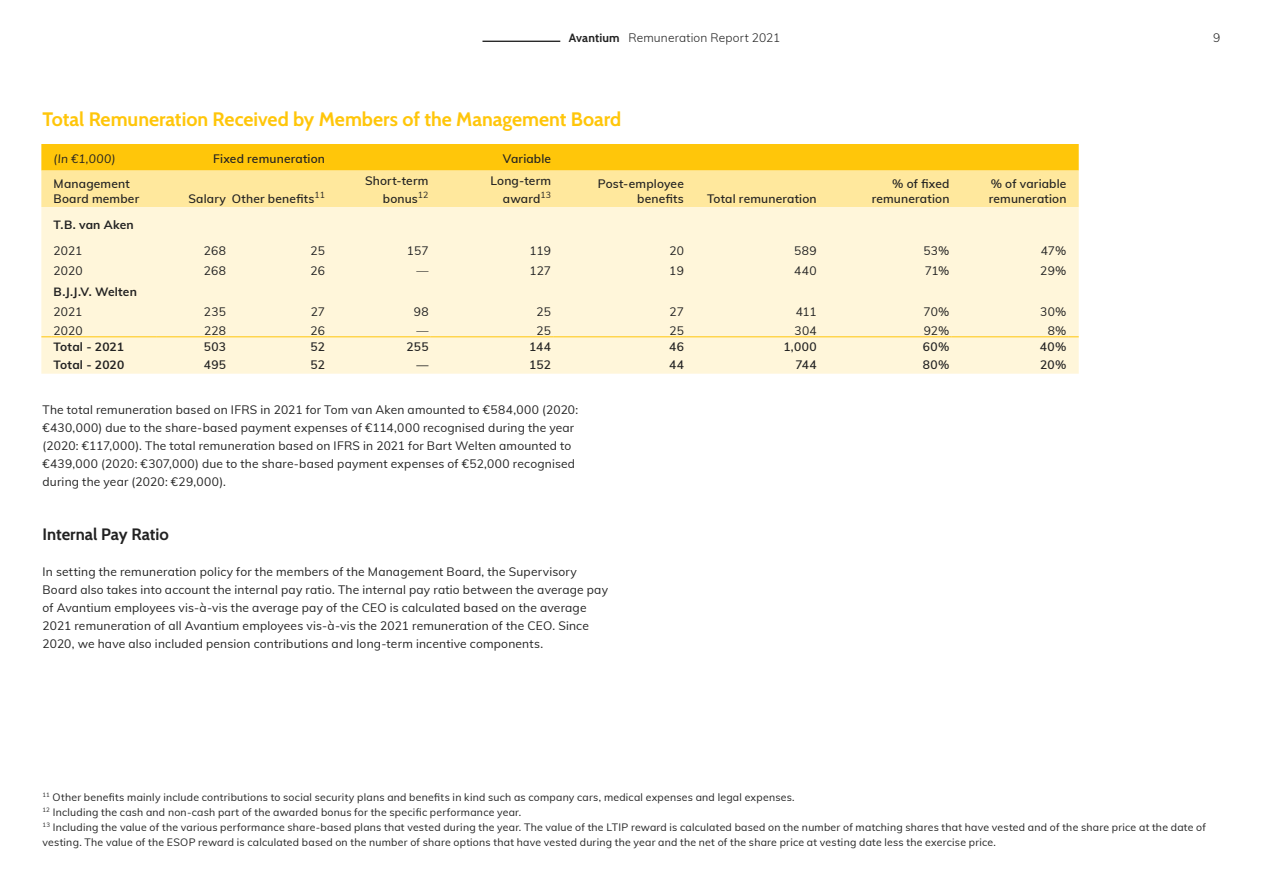
<style>
.page{position:relative;width:1263px;height:893px;background:#fff}
.page>*{position:absolute;margin:0;border:0;box-sizing:border-box;transform-origin:0 0}
.t1{font:700 19.5px "Cabin";color:#ffc60a}
.t2{font:700 16.5px "Cabin";color:#222}
.t3{font:12px/18px "Muli";letter-spacing:.015em;color:#222}
.t4{font:600 12px/14.4px "Muli";letter-spacing:.015em;color:#222;text-align:right}
.t5{font:700 12px "Muli";letter-spacing:.015em;color:#222}
.t6{font:300 12px "Muli";letter-spacing:.015em;color:#222}
.t7{font:italic 12px "Muli";color:#222}
.t8{font:10.5px/15px "Muli";letter-spacing:.02em;color:#222}
.s1{font-family:"Cabin";font-weight:700}
</style>
<div class="page">
<svg style="left:41px;top:144px;width:1038px;height:63px;background:#ffd95f"></svg>
<div style="left:41px;top:207px;width:1038px;height:167px;background:#fff6da"></div>
<hr style="left:51px;top:336px;width:105px;height:1px;background:#ffc60a">
<hr style="left:156px;top:336px;width:72px;height:1px;background:#ffc60a">
<hr style="left:228px;top:336px;width:99px;height:1px;background:#ffc60a">
<hr style="left:327px;top:336px;width:104px;height:1px;background:#ffc60a">
<hr style="left:431px;top:336px;width:122px;height:1px;background:#ffc60a">
<hr style="left:553px;top:336px;width:133px;height:1px;background:#ffc60a">
<hr style="left:686px;top:336px;width:133px;height:1px;background:#ffc60a">
<hr style="left:819px;top:336px;width:132px;height:1px;background:#ffc60a">
<hr style="left:951px;top:336px;width:117px;height:1px;background:#ffc60a">
<hr style="left:482px;top:41px;width:78px;height:1px;background:#222">
<p class="t6" style="left:569px;top:33px;width:213px"><span class="s1">Avantium</span> Remuneration Report 2021</p>
<p class="t6" style="left:1213px;top:33px;width:9px">9</p>
<h1 class="t1" style="left:43px;top:111px;width:580px">Total Remuneration Received by Members of the Management Board</h1>
<p class="t7" style="left:54px;top:155px;width:63px">(In €1,000)</p>
<p class="t4" style="left:213px;top:153px;width:113px">Fixed remuneration</p>
<p class="t4" style="left:503px;top:153px;width:50px">Variable</p>
<p class="t4" style="left:54px;top:178px;width:87px;text-align:left">Management<br>Board member</p>
<p class="t4" style="left:188px;top:192px;width:138px">Salary Other benefits<sup>11</sup></p>
<p class="t4" style="left:365px;top:173px;width:65px;line-height:18px">Short-term bonus<sup>12</sup></p>
<p class="t4" style="left:490px;top:173px;width:62px;line-height:18px">Long-term award<sup>13</sup></p>
<p class="t4" style="left:598px;top:178px;width:88px">Post-employee benefits</p>
<p class="t4" style="left:707px;top:192px;width:111px">Total remuneration</p>
<p class="t4" style="left:872px;top:176px;width:79px">% of fixed remuneration</p>
<p class="t4" style="left:989px;top:178px;width:79px;text-align:left">% of variable remuneration</p>
<p class="t5" style="left:54px;top:220px;width:82px">T.B. van Aken</p>
<p class="t3" style="left:54px;top:242px;width:30px">2021</p>
<p class="t3" style="left:204px;top:241px;width:24px">268</p>
<p class="t3" style="left:310px;top:241px;width:16px">25</p>
<p class="t3" style="left:407px;top:241px;width:23px">157</p>
<p class="t3" style="left:529px;top:241px;width:23px">119</p>
<p class="t3" style="left:669px;top:242px;width:16px">20</p>
<p class="t3" style="left:794px;top:241px;width:24px">589</p>
<p class="t3" style="left:923px;top:241px;width:27px">53%</p>
<p class="t3" style="left:1041px;top:241px;width:27px">47%</p>
<p class="t3" style="left:54px;top:263px;width:30px">2020</p>
<p class="t3" style="left:204px;top:261px;width:24px">268</p>
<p class="t3" style="left:311px;top:261px;width:16px">26</p>
<p class="t3" style="left:416px;top:263px;width:14px">—</p>
<p class="t3" style="left:529px;top:261px;width:23px">127</p>
<p class="t3" style="left:669px;top:261px;width:16px">19</p>
<p class="t3" style="left:794px;top:261px;width:24px">440</p>
<p class="t3" style="left:925px;top:261px;width:26px">71%</p>
<p class="t3" style="left:1040px;top:261px;width:28px">29%</p>
<p class="t5" style="left:54px;top:287px;width:85px">B.J.J.V. Welten</p>
<p class="t3" style="left:54px;top:304px;width:30px">2021</p>
<p class="t3" style="left:204px;top:302px;width:24px">235</p>
<p class="t3" style="left:311px;top:302px;width:16px">27</p>
<p class="t3" style="left:414px;top:302px;width:16px">98</p>
<p class="t3" style="left:537px;top:302px;width:16px">25</p>
<p class="t3" style="left:670px;top:302px;width:16px">27</p>
<p class="t3" style="left:796px;top:302px;width:23px">411</p>
<p class="t3" style="left:923px;top:302px;width:27px">70%</p>
<p class="t3" style="left:1040px;top:302px;width:28px">30%</p>
<p class="t3" style="left:54px;top:323px;width:30px">2020</p>
<p class="t3" style="left:204px;top:321px;width:23px">228</p>
<p class="t3" style="left:311px;top:321px;width:16px">26</p>
<p class="t3" style="left:416px;top:323px;width:14px">—</p>
<p class="t3" style="left:537px;top:321px;width:16px">25</p>
<p class="t3" style="left:669px;top:321px;width:16px">25</p>
<p class="t3" style="left:794px;top:321px;width:24px">304</p>
<p class="t3" style="left:924px;top:321px;width:27px">92%</p>
<p class="t3" style="left:1048px;top:321px;width:20px">8%</p>
<p class="t5" style="left:54px;top:342px;width:72px">Total - 2021</p>
<p class="t4" style="left:204px;top:341px;width:24px">503</p>
<p class="t4" style="left:310px;top:341px;width:16px">52</p>
<p class="t4" style="left:407px;top:341px;width:23px">255</p>
<p class="t4" style="left:529px;top:341px;width:24px">144</p>
<p class="t4" style="left:669px;top:341px;width:16px">46</p>
<p class="t4" style="left:783px;top:341px;width:35px">1,000</p>
<p class="t4" style="left:923px;top:341px;width:28px">60%</p>
<p class="t4" style="left:1040px;top:341px;width:28px">40%</p>
<p class="t5" style="left:54px;top:361px;width:72px">Total - 2020</p>
<p class="t4" style="left:204px;top:359px;width:24px">495</p>
<p class="t4" style="left:310px;top:359px;width:16px">52</p>
<p class="t4" style="left:416px;top:359px;width:14px">—</p>
<p class="t4" style="left:529px;top:359px;width:23px">152</p>
<p class="t4" style="left:669px;top:359px;width:16px">44</p>
<p class="t4" style="left:795px;top:359px;width:23px">744</p>
<p class="t4" style="left:923px;top:359px;width:28px">80%</p>
<p class="t4" style="left:1040px;top:359px;width:28px">20%</p>
<p class="t3" style="left:43px;top:400px;width:537px">The total remuneration based on IFRS in 2021 for Tom van Aken amounted to €584,000 (2020: €430,000) due to the share-based payment expenses of €114,000 recognised during the year (2020: €117,000). The total remuneration based on IFRS in 2021 for Bart Welten amounted to €439,000 (2020: €307,000) due to the share-based payment expenses of €52,000 recognised during the year (2020: €29,000).</p>
<h2 class="t2" style="left:43px;top:528px;width:128px">Internal Pay Ratio</h2>
<p class="t3" style="left:43px;top:562px;width:567px">In setting the remuneration policy for the members of the Management Board, the Supervisory Board also takes into account the internal pay ratio. The internal pay ratio between the average pay of Avantium employees vis-à-vis the average pay of the CEO is calculated based on the average 2021 remuneration of all Avantium employees vis-à-vis the 2021 remuneration of the CEO. Since 2020, we have also included pension contributions and long-term incentive components.</p>
<p class="t8" style="left:43px;top:789px;width:1165px"><sup>11</sup> Other benefits mainly include contributions to social security plans and benefits in kind such as company cars, medical expenses and legal expenses.<br><sup>12</sup> Including the cash and non-cash part of the awarded bonus for the specific performance year.<br><sup>13</sup> Including the value of the various performance share-based plans that vested during the year. The value of the LTIP reward is calculated based on the number of matching shares that have vested and of the share price at the date of vesting. The value of the ESOP reward is calculated based on the number of share options that have vested during the year and the net of the share price at vesting date less the exercise price.</p>
</div>
